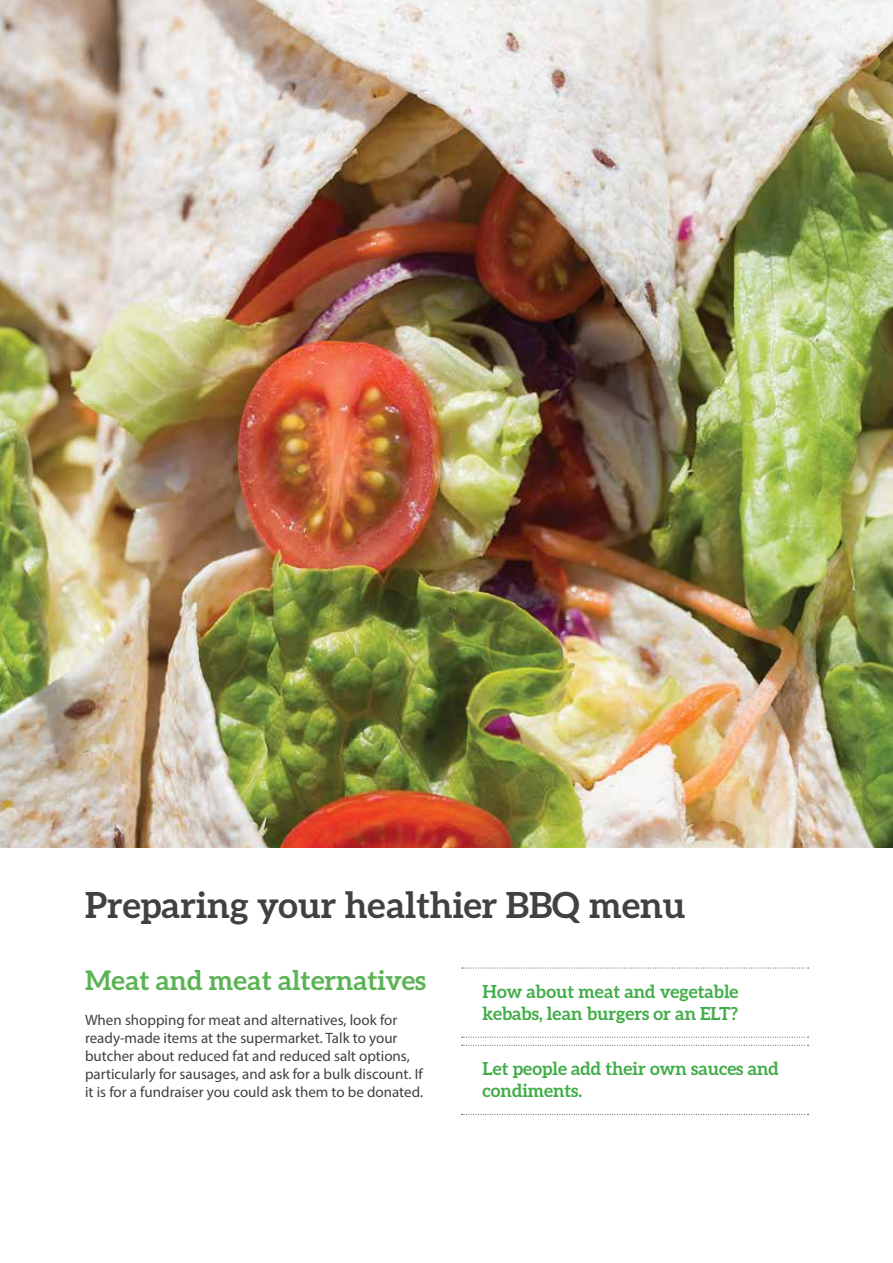
<style>
.page{position:relative;width:893px;height:1263px;background:#fff}
.page>*{position:absolute;margin:0;border:0;box-sizing:border-box;transform-origin:0 0}
.t1{font:700 36px "Aleo";color:#414042}
.t2{font:700 27px "Aleo";color:#5bb355}
.t3{font:700 18px/21.6px "Aleo";color:#41ad49}
.t4{font:15px/18px "Myriad Pro";color:#414042}
</style>
<div class="page">
<img style="left:0;top:0;width:893px;height:847px">
<svg style="left:462px;top:968px;width:346px;height:1px"></svg>
<svg style="left:462px;top:1037px;width:346px;height:1px"></svg>
<svg style="left:462px;top:1045px;width:346px;height:1px"></svg>
<svg style="left:462px;top:1114px;width:346px;height:1px"></svg>
<h1 class="t1" style="left:85px;top:884px;width:602px">Preparing your healthier BBQ menu</h1>
<h2 class="t2" style="left:85px;top:965px;width:342px">Meat and meat alternatives</h2>
<p class="t4" style="left:85px;top:1011px;width:340px">When shopping for meat and alternatives, look for ready-made items at the supermarket. Talk to your butcher about reduced fat and reduced salt options, particularly for sausages, and ask for a bulk discount. If it is for a fundraiser you could ask them to be donated.</p>
<p class="t3" style="left:483px;top:980px;width:257px">How about meat and vegetable kebabs, lean burgers or an ELT?</p>
<p class="t3" style="left:483px;top:1058px;width:298px">Let people add their own sauces and condiments.</p>
</div>
